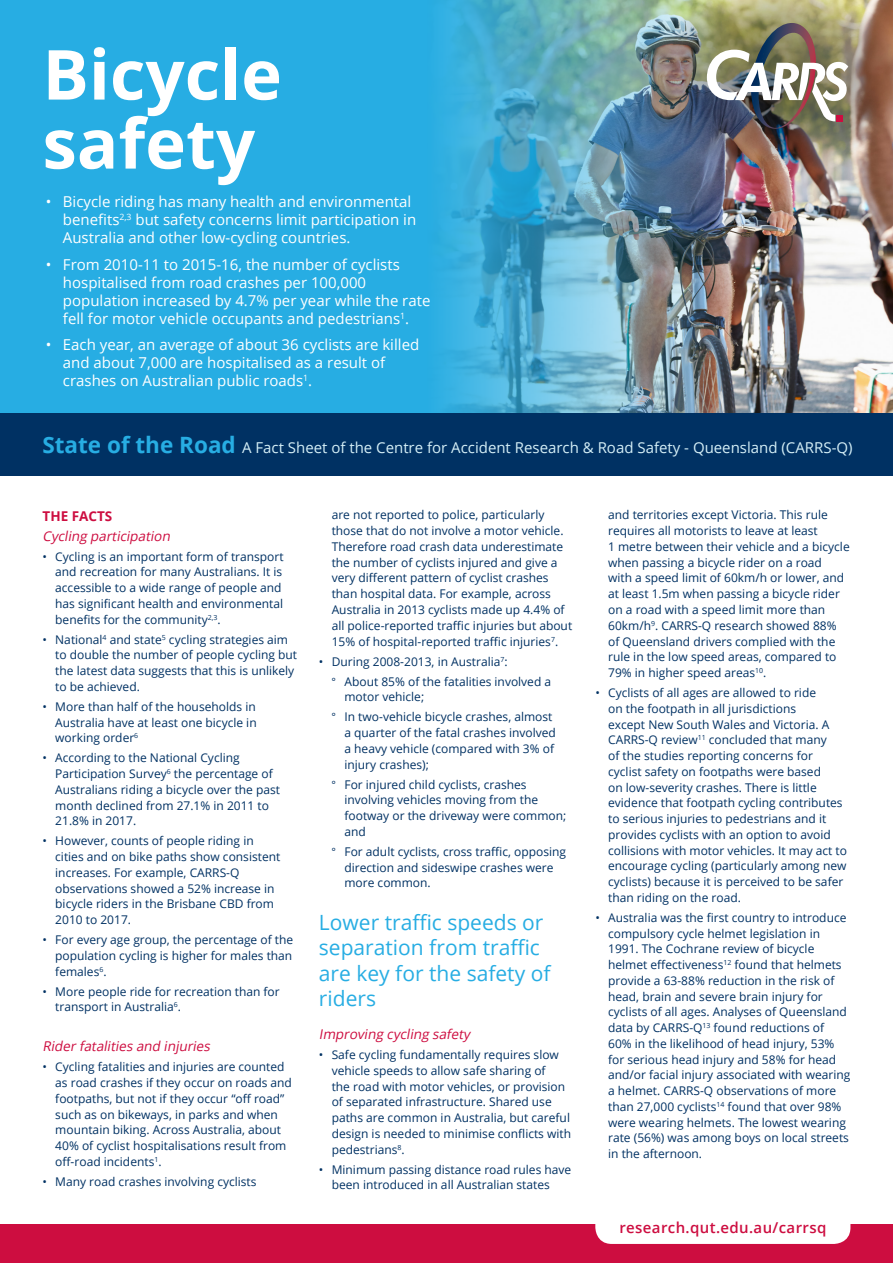
<style>
.page{position:relative;width:893px;height:1263px;background:#fff}
.page>*{position:absolute;margin:0;border:0;box-sizing:border-box;transform-origin:0 0}
.Fact_sheet_heading{font:700 69px/69px "Open Sans";color:#fff}
.Breakout{font:21px/25.5px "Open Sans";color:#27ade3}
.Banner_bullets_small{font:15px/18px "Open Sans";color:#fff}
.t1{font:15px "Open Sans";color:#d5eff7}
.t2{font:600 15px "Open Sans";letter-spacing:.025em;color:#cd0d40}
.Subheading_level_2{font:italic 13.5px "Open Sans";color:#cd0d40}
.Sub_heading__capital{font:700 13.5px "Open Sans";color:#cd0d40}
.t3{font:12px/15.8px "Open Sans";color:#003163}
.s1{font-weight:700;font-size:22.5px;color:#27ade3}
.s2{font-family:"Myriad Pro"}
</style>
<div class="page">
<div style="left:0;top:1225px;width:893px;height:38px;background:#cd0d40"></div>
<div style="left:595px;top:1208px;width:255px;height:36px;background:#fff;border-radius:16px"></div>
<div style="left:0;top:412px;width:893px;height:64px;background:#003163"></div>
<img style="left:0;top:0;width:893px;height:412px">
<img style="left:651px;top:0;width:242px;height:175px">
<p class="Fact_sheet_heading" style="left:43px;top:38px;width:241px">Bicycle safety</p>
<p class="Banner_bullets_small" style="left:63px;top:192px;width:355px;text-indent:-17px">• Bicycle riding has many health and environmental benefits<sup>2,3</sup> but safety concerns limit participation in<br>Australia and other low-cycling countries.</p>
<p class="Banner_bullets_small" style="left:63px;top:255px;width:369px;text-indent:-17px">• From 2010-11 to 2015-16, the number of cyclists hospitalised from road crashes per 100,000 population increased by 4.7% per year while the rate fell for motor vehicle occupants and pedestrians<sup>1</sup>.</p>
<p class="Banner_bullets_small" style="left:63px;top:335px;width:358px;text-indent:-17px">• Each year, an average of about 36 cyclists are killed and about 7,000 are hospitalised as a result of crashes on Australian public roads<sup>1</sup>.</p>
<p class="t1" style="left:42px;top:437px;width:812px"><span class="s1">State of the Road</span> A Fact Sheet of the Centre for Accident Research &amp; Road Safety - Queensland (CARRS-Q)</p>
<p class="Sub_heading__capital" style="left:43px;top:506px;width:71px">THE FACTS</p>
<p class="Subheading_level_2" style="left:43px;top:526px;width:132px">Cycling participation</p>
<p class="t3" style="left:55px;top:548px;width:230px;text-indent:-13px">• Cycling is an important form of transport and recreation for many Australians. It is accessible to a wide range of people and has significant health and environmental benefits for the community<sup>2,3</sup>.</p>
<p class="t3" style="left:55px;top:631px;width:243px;text-indent:-13px">• National<sup>4</sup> and state<sup>5</sup> cycling strategies aim to double the number of people cycling but the latest data suggests that this is unlikely to be achieved.</p>
<p class="t3" style="left:55px;top:698px;width:203px;text-align:justify;text-indent:-13px">• More than half of the households in Australia have at least one bicycle in working order<sup>6</sup></p>
<p class="t3" style="left:55px;top:750px;width:226px;text-indent:-13px">• According to the National Cycling Participation Survey<sup>6</sup> the percentage of Australians riding a bicycle over the past month declined from 27.1% in 2011 to 21.8% in 2017.</p>
<p class="t3" style="left:55px;top:833px;width:227px;text-indent:-13px">• However, counts of people riding in cities and on bike paths show consistent increases. For example, CARRS-Q observations showed a 52% increase in bicycle riders in the Brisbane CBD from 2010 to 2017.</p>
<p class="t3" style="left:55px;top:932px;width:239px;text-align:justify;text-indent:-13px">• For every age group, the percentage of the population cycling is higher for males than females<sup>6</sup>.</p>
<p class="t3" style="left:55px;top:983px;width:226px;text-indent:-13px">• More people ride for recreation than for transport in Australia<sup>6</sup>.</p>
<p class="Subheading_level_2" style="left:43px;top:1037px;width:172px">Riderfatalities and injuries</p>
<p class="t3" style="left:55px;top:1059px;width:238px;text-indent:-13px">• Cycling fatalities and injuries are counted as road crashes if they occur on roads and footpaths, but not if they occur “off road” such as on bikeways, in parks and when mountain biking. Across Australia, about 40% of cyclist hospitalisations result from off-road incidents<sup>1</sup>.</p>
<p class="t3" style="left:43px;top:1173px;width:216px">• Many road crashes involving cyclists</p>
<p class="t3" style="left:332px;top:507px;width:242px">are not reported to police, particularly those that do not involve a motor vehicle.<br>Therefore road crash data underestimate the number of cyclists injured and give a very different pattern of cyclist crashes than hospital data. For example, across Australia in 2013 cyclists made up 4.4% of all police-reported traffic injuries but about 15% of hospital-reported traffic injuries<sup>7</sup>.</p>
<p class="t3" style="left:319px;top:653px;width:190px">• During 2008-2013, in Australia<sup>7</sup>:</p>
<p class="t3" style="left:344px;top:673px;width:208px;text-indent:-13px"><span class="s2">°</span> About 85% of the fatalities involved a motor vehicle;</p>
<p class="t3" style="left:344px;top:709px;width:213px;text-indent:-13px"><span class="s2">°</span> In two-vehicle bicycle crashes, almost a quarter of the fatal crashes involved a heavy vehicle (compared with 3% of injury crashes);</p>
<p class="t3" style="left:344px;top:776px;width:223px;text-indent:-13px"><span class="s2">°</span> For injured child cyclists, crashes involving vehicles moving from the footway or the driveway were common; and</p>
<p class="t3" style="left:344px;top:843px;width:223px;text-indent:-13px"><span class="s2">°</span> For adult cyclists, cross traffic, opposing direction and sideswipe crashes were more common.</p>
<p class="Breakout" style="left:319px;top:909px;width:233px">Lower traffic speeds or separation from traffic are key for the safety of riders</p>
<p class="Subheading_level_2" style="left:319px;top:1025px;width:152px">Improving cycling safety</p>
<p class="t3" style="left:332px;top:1046px;width:241px;text-indent:-13px">• Safe cycling fundamentally requires slow vehicle speeds to allow safe sharing of<br>the road with motor vehicles, or provision of separated infrastructure. Shared use paths are common in Australia, but careful design is needed to minimise conflicts with pedestrians<sup>8</sup>.</p>
<p class="t3" style="left:332px;top:1161px;width:241px;text-indent:-13px">• Minimum passing distance road rules have been introduced in all Australian states</p>
<p class="t3" style="left:608px;top:507px;width:243px">and territories except Victoria. This rule requires all motorists to leave at least<br>1 metre between their vehicle and a bicycle when passing a bicycle rider on a road<br>with a speed limit of 60km/h or lower, and at least 1.5m when passing a bicycle rider on a road with a speed limit more than 60km/h<sup>9</sup>. CARRS-Q research showed 88% of Queensland drivers complied with the rule in the low speed areas, compared to 79% in higher speed areas<sup>10</sup>.</p>
<p class="t3" style="left:608px;top:684px;width:240px;text-indent:-13px">• Cyclists of all ages are allowed to ride<br>on the footpath in all jurisdictions<br>except New South Wales and Victoria. A CARRS-Q review<sup>11</sup> concluded that many<br>of the studies reporting concerns for cyclist safety on footpaths were based<br>on low-severity crashes. There is little evidence that footpath cycling contributes to serious injuries to pedestrians and it provides cyclists with an option to avoid collisions with motor vehicles. It may act to encourage cycling (particularly among new cyclists) because it is perceived to be safer than riding on the road.</p>
<p class="t3" style="left:608px;top:909px;width:244px;text-indent:-13px">• Australia was the first country to introduce compulsory cycle helmet legislation in 1991. The Cochrane review of bicycle helmet effectiveness<sup>12</sup> found that helmets provide a 63-88% reduction in the risk of head, brain and severe brain injury for cyclists of all ages. Analyses of Queensland data by CARRS-Q<sup>13</sup> found reductions of 60% in the likelihood of head injury, 53% for serious head injury and 58% for head and/or facial injury associated with wearing a helmet. CARRS-Q observations of more than 27,000 cyclists<sup>14</sup> found that over 98% were wearing helmets. The lowest wearing rate (56%) was among boys on local streets in the afternoon.</p>
<p class="t2" style="left:619px;top:1217px;width:208px">research.qut.edu.au/carrsq</p>
</div>
